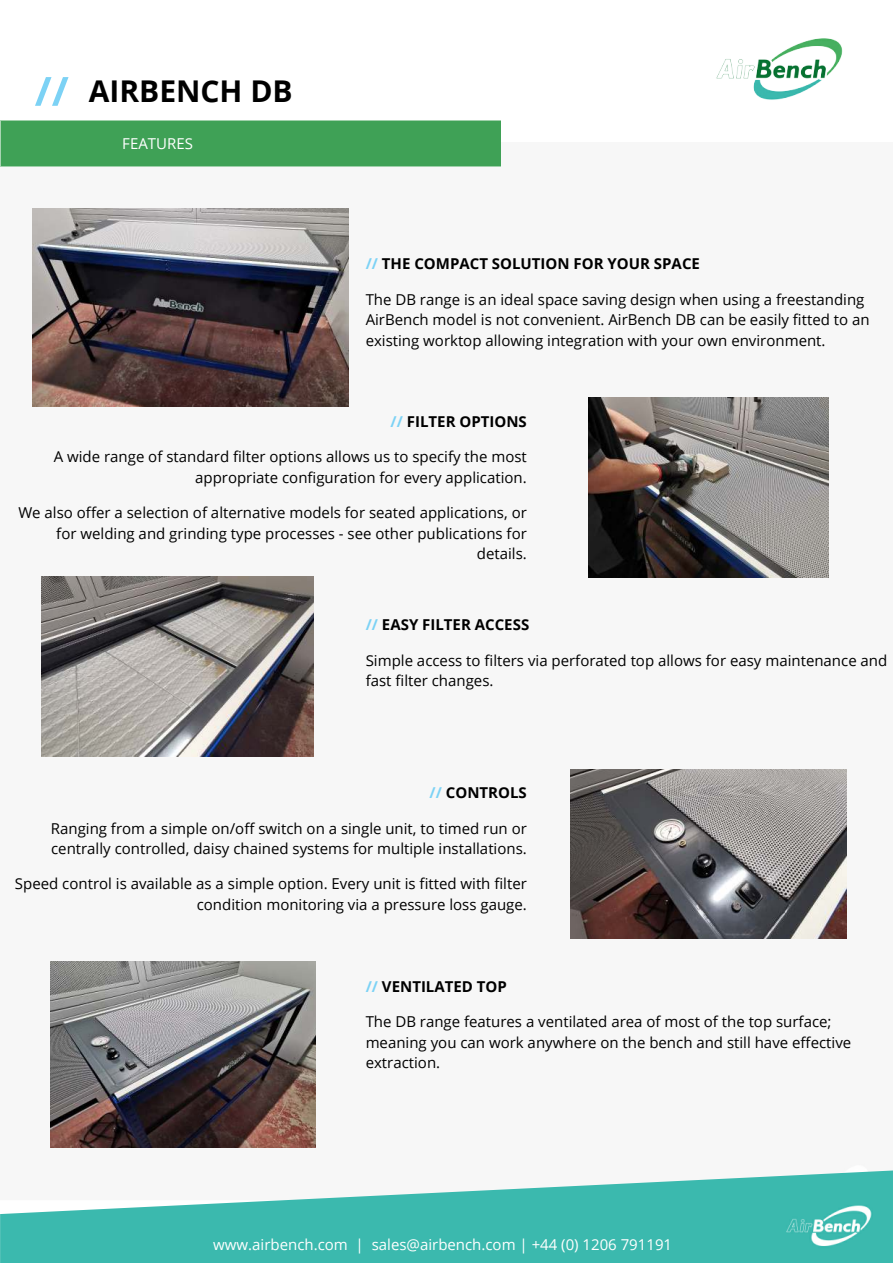
<style>
.page{position:relative;width:893px;height:1263px;background:#fff}
.page>*{position:absolute;margin:0;border:0;box-sizing:border-box;transform-origin:0 0}
.t1{font:700 30px "Open Sans";color:#000}
.t2{font:15px/20.4px "Open Sans";color:#000}
.t3{font:700 15px "Open Sans";color:#000}
.t4{font:15px "Open Sans";color:#fff}
.s1{color:#7cd2f5}
</style>
<div class="page">
<img style="left:716px;top:38px;width:127px;height:62px">
<img style="left:0;top:120px;width:501px;height:47px">
<img style="left:35px;top:77px;width:34px;height:29px">
<img style="left:0;top:1170px;width:893px;height:93px">
<div style="left:1px;top:121px;width:499px;height:45px;background:#3fa156"></div>
<img style="left:33px;top:209px;width:315px;height:198px">
<img style="left:41px;top:576px;width:272px;height:181px">
<img style="left:570px;top:770px;width:276px;height:168px">
<img style="left:51px;top:961px;width:265px;height:186px">
<img style="left:589px;top:397px;width:239px;height:180px">
<h1 class="t1" style="left:89px;top:69px;width:206px">AIRBENCH DB</h1>
<p class="t4" style="left:122px;top:134px;width:72px">FEATURES</p>
<p class="t3" style="left:366px;top:253px;width:336px"><span class="s1">//</span> THE COMPACT SOLUTION FOR YOUR SPACE</p>
<p class="t2" style="left:366px;top:289px;width:505px">The DB range is an ideal space saving design when using a freestanding<br>AirBench model is not convenient. AirBench DB can be easily fitted to an existing worktop allowing integration with your own environment.</p>
<p class="t3" style="left:391px;top:411px;width:138px"><span class="s1">//</span> FILTER OPTIONS</p>
<p class="t2" style="left:54px;top:446px;width:475px;text-align:right">A wide range of standard filter options allows us to specify the most appropriate configuration for every application.</p>
<p class="t2" style="left:18px;top:502px;width:510px;text-align:right">We also offer a selection of alternative models for seated applications, or for welding and grinding type processes - see other publications for details.</p>
<p class="t3" style="left:366px;top:614px;width:165px"><span class="s1">//</span> EASY FILTER ACCESS</p>
<p class="t2" style="left:366px;top:650px;width:523px">Simple access to filters via perforated top allows for easy maintenance and fast filter changes.</p>
<p class="t3" style="left:430px;top:782px;width:99px"><span class="s1">//</span> CONTROLS</p>
<p class="t2" style="left:51px;top:817px;width:477px">Ranging from a simple on/off switch on a single unit, to timed run or centrally controlled, daisy chained systems for multiple installations.</p>
<p class="t2" style="left:15px;top:873px;width:513px;text-align:right">Speed control is available as a simple option. Every unit is fitted with filter condition monitoring via a pressure loss gauge.</p>
<p class="t3" style="left:366px;top:976px;width:143px"><span class="s1">//</span> VENTILATED TOP</p>
<p class="t2" style="left:366px;top:1011px;width:487px">The DB range features a ventilated area of most of the top surface; meaning you can work anywhere on the bench and still have effective extraction.</p>
<p class="t4" style="left:213px;top:1234px;width:460px">www.airbench.com | sales@airbench.com | +44 (0) 1206 791191</p>
</div>
